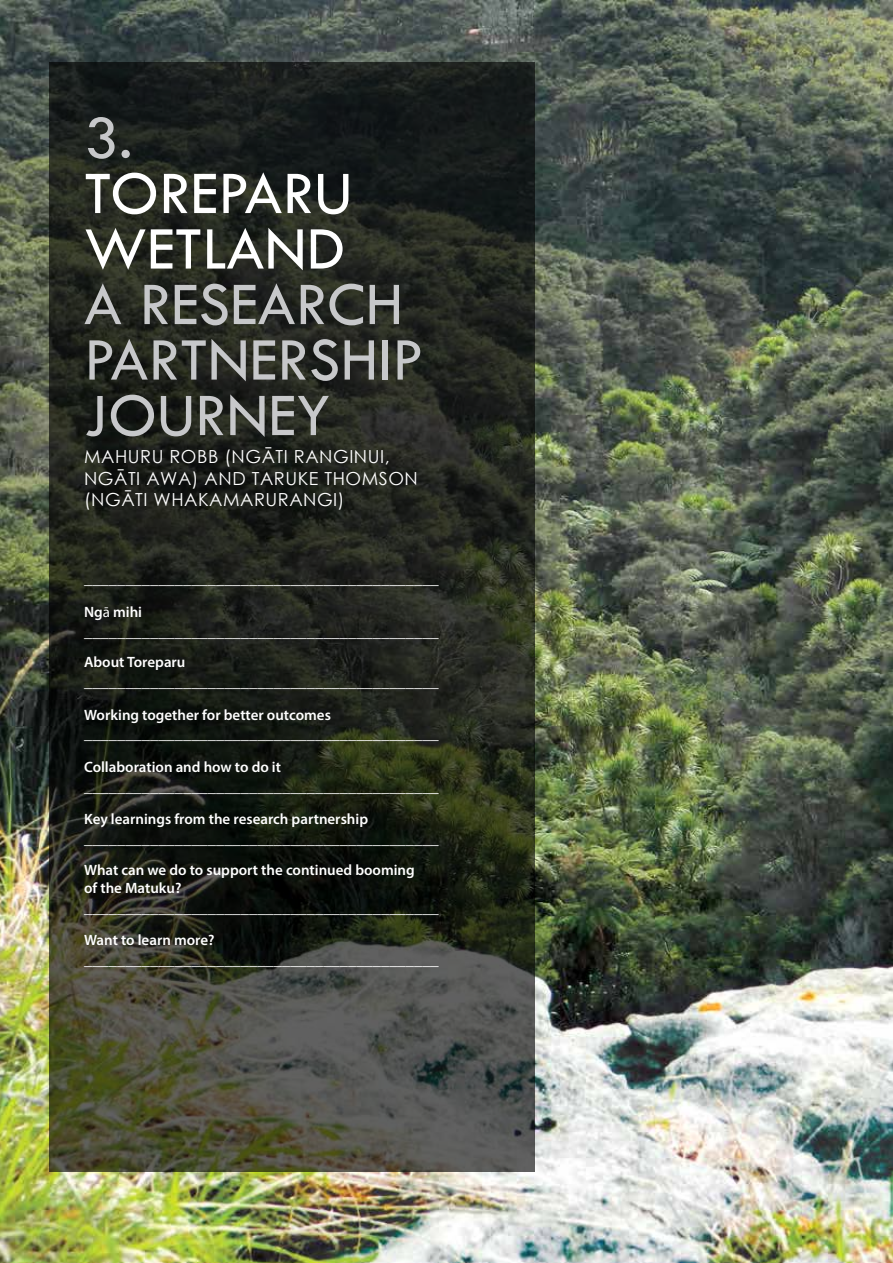
<style>
.page{position:relative;width:893px;height:1263px;background:#fff}
.page>*{position:absolute;margin:0;border:0;box-sizing:border-box;transform-origin:0 0}
.t1{font:63px/55.5px "Tw Cen";color:#c7c8ca}
.t2{font:63px/55.5px "Tw Cen";color:#fff}
.t3{font:18px/21.6px "Century Gothic";letter-spacing:.03em;color:#fff}
.t4{font:600 16.5px "Myriad Pro";color:#fff}
.t5{font:600 15px/18px "Myriad Pro";color:#fff}
.s1{font-weight:400}
</style>
<div class="page">
<img style="left:0;top:0;width:893px;height:1263px">
<svg style="left:49px;top:62px;width:485px;height:1109px;background:#282b23"></svg>
<h1 class="t1" style="left:84px;top:110px;width:50px">3.</h1>
<h1 class="t2" style="left:84px;top:165px;width:270px">TOREPARU<br>WETLAND</h1>
<h1 class="t1" style="left:84px;top:276px;width:341px">A RESEARCH<br>PARTNERSHIP<br>JOURNEY</h1>
<p class="t3" style="left:84px;top:445px;width:335px">MAHURU ROBB (NGĀTI RANGINUI,<br>NGĀTI AWA) AND TARUKE THOMSON (NGĀTI WHAKAMARURANGI)</p>
<p class="t4" style="left:84px;top:568px;width:356px">___________________________________________</p>
<p class="t5" style="left:84px;top:602px;width:60px">Ng<span class="s1">ā</span> mihi</p>
<p class="t4" style="left:84px;top:620px;width:356px">___________________________________________</p>
<p class="t5" style="left:84px;top:653px;width:103px">About Toreparu</p>
<p class="t4" style="left:84px;top:671px;width:356px">___________________________________________</p>
<p class="t5" style="left:84px;top:705px;width:248px">Working together for better outcomes</p>
<p class="t4" style="left:84px;top:723px;width:356px">___________________________________________</p>
<p class="t5" style="left:84px;top:758px;width:198px">Collaboration and how to do it</p>
<p class="t4" style="left:84px;top:776px;width:356px">___________________________________________</p>
<p class="t5" style="left:84px;top:810px;width:286px">Key learnings from the research partnership</p>
<p class="t4" style="left:84px;top:828px;width:356px">___________________________________________</p>
<p class="t5" style="left:84px;top:860px;width:332px">What can we do to support the continued booming of the Matuku?</p>
<p class="t4" style="left:84px;top:897px;width:356px">___________________________________________</p>
<p class="t5" style="left:84px;top:931px;width:132px">Want to learn more?</p>
<p class="t4" style="left:84px;top:949px;width:356px">___________________________________________</p>
</div>
